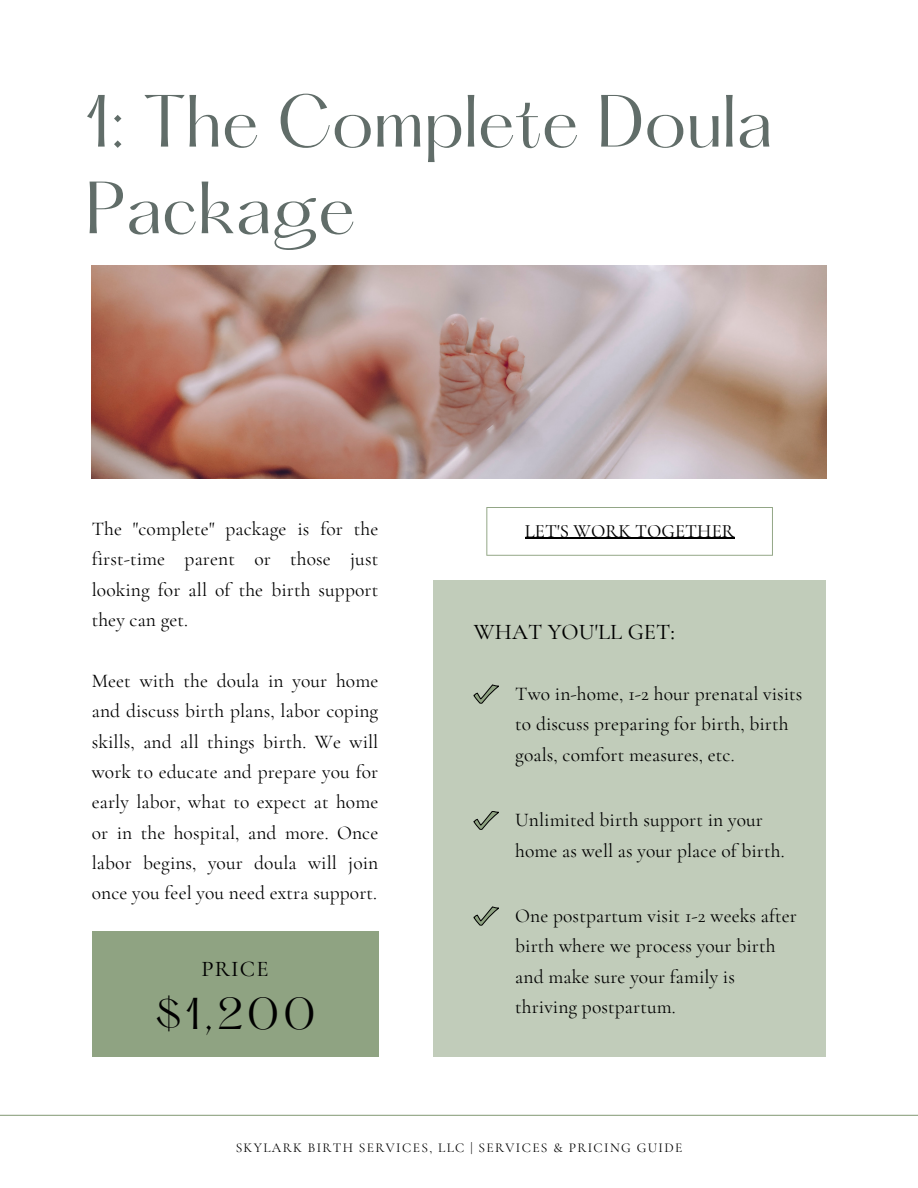
<style>
.page{position:relative;width:918px;height:1188px;background:#fff}
.page>*{position:absolute;margin:0;border:0;box-sizing:border-box;transform-origin:0 0}
.t1{font:64.5px/86.7px "Hatton";letter-spacing:-.01em;color:#616d69}
.t2{font:39px "Hatton";color:#000}
.t3{font:500 22.5px "Cormorant Garamond";letter-spacing:.005em;color:#000}
.t4{font:19.5px/30.3px "Cormorant Garamond";letter-spacing:.005em;color:#000}
.t5{font:500 18.75px "Cormorant Garamond";letter-spacing:.005em;color:#000}
.t6{font:13.5px "Cormorant Garamond";letter-spacing:.1em;color:#000}
</style>
<div class="page">
<img style="left:92px;top:266px;width:734px;height:213px">
<div style="left:434px;top:581px;width:392px;height:476px;background:#c1ccba"></div>
<svg style="left:474px;top:685px;width:25px;height:19px"></svg>
<svg style="left:474px;top:811px;width:25px;height:19px"></svg>
<svg style="left:474px;top:907px;width:25px;height:19px"></svg>
<div style="left:92px;top:931px;width:286px;height:126px;background:#8fa382"></div>
<svg style="left:486px;top:507px;width:287px;height:49px"></svg>
<hr style="left:525px;top:538px;width:210px;height:1px;background:#000">
<hr style="left:0;top:1115px;width:918px;height:1px;background:#8fa382">
<h1 class="t1" style="left:85px;top:85px;width:690px">1: The Complete Doula<br>Package</h1>
<h5 class="t4" style="left:92px;top:514px;width:288px;text-align:justify">The "complete" package is for the first-time parent or those just looking for all of the birth support they can get.</h5>
<h5 class="t4" style="left:92px;top:665px;width:288px;text-align:justify">Meet with the doula in your home and discuss birth plans, labor coping skills, and all things birth. We will work to educate and prepare you for early labor, what to expect at home or in the hospital, and more. Once labor begins, your doula will join once you feel you need extra support.</h5>
<h4 class="t3" style="left:202px;top:955px;width:69px">PRICE</h4>
<h2 class="t2" style="left:154px;top:995px;width:164px">$1,200</h2>
<h3 class="t5" style="left:525px;top:519px;width:211px">LET'S WORK TOGETHER</h3>
<h3 class="t3" style="left:474px;top:618px;width:203px">WHAT YOU'LL GET:</h3>
<p class="t4" style="left:515px;top:679px;width:289px">Two in-home, 1-2 hour prenatal visits to discuss preparing for birth, birth goals, comfort measures, etc.</p>
<h5 class="t4" style="left:515px;top:805px;width:271px">Unlimited birth support in your home as well as your place of birth.</h5>
<p class="t4" style="left:515px;top:901px;width:283px">One postpartum visit 1-2 weeks after birth where we process your birth and make sure your family is thriving postpartum.</p>
<h5 class="t6" style="left:236px;top:1139px;width:448px">SKYLARK BIRTH SERVICES, LLC | SERVICES &amp; PRICING GUIDE</h5>
</div>
